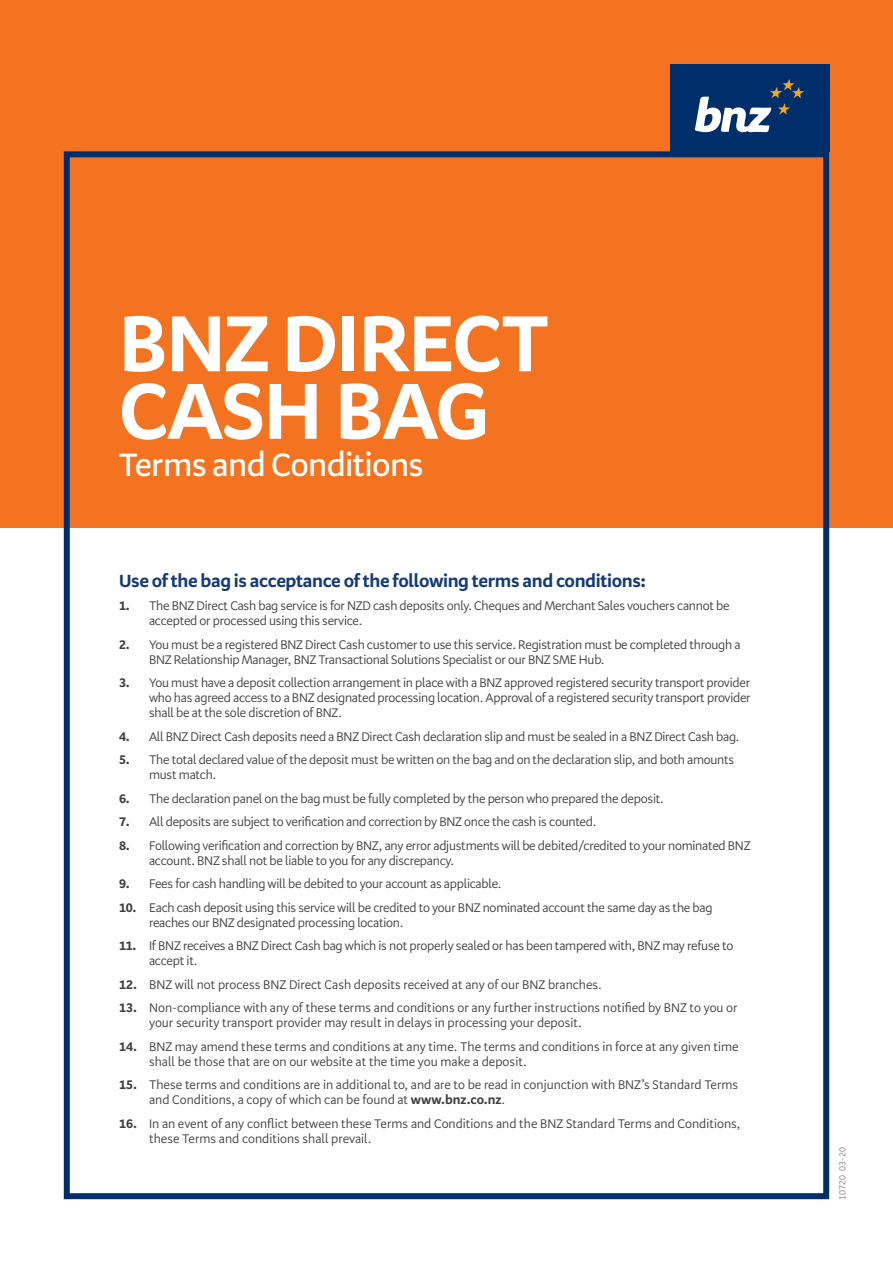
<style>
.page{position:relative;width:893px;height:1263px;background:#fff}
.page>*{position:absolute;margin:0;border:0;box-sizing:border-box;transform-origin:0 0}
.t1{font:700 81px/67.5px "Serrano Pro";letter-spacing:-.02em;color:#fff}
.t2{font:600 33px "Serrano Pro";letter-spacing:-.02em;color:#fff}
.t3{font:700 18px "Serrano Pro";letter-spacing:-.02em;color:#153b74}
.t4{font:12.75px/15px "Serrano Pro";letter-spacing:-.02em;color:#3e3e3f}
.t5{font:12.75px/15px "Serrano Pro";color:#3e3e3f}
.t6{font:9px "Serrano Pro";color:#808285}
.s1{font-weight:700}
</style>
<div class="page">
<div style="left:0;top:0;width:893px;height:527px;background:#f47321"></div>
<div style="left:670px;top:64px;width:159px;height:87px;background:#002e6b"></div>
<svg style="left:695px;top:79px;width:109px;height:53px"></svg>
<div style="left:64px;top:151px;width:765px;height:1048px;border:6px solid #002e6b"></div>
<p class="t1" style="left:119px;top:312px;width:433px">BNZ DIRECT<br>CASH BAG</p>
<p class="t2" style="left:119px;top:446px;width:307px">Terms and Conditions</p>
<p class="t3" style="left:119px;top:570px;width:529px">Use of the bag is acceptance of the following terms and conditions:</p>
<p class="t4" style="left:149px;top:599px;width:582px;text-indent:-30px"><span class="s1">1.</span> The BNZ Direct Cash bag service is for NZD cash deposits only. Cheques and Merchant Sales vouchers cannot be accepted or processed using this service.</p>
<p class="t4" style="left:149px;top:637px;width:593px;text-indent:-30px"><span class="s1">2.</span> You must be a registered BNZ Direct Cash customer to use this service. Registration must be completed through a<br>BNZ Relationship Manager, BNZ Transactional Solutions Specialist or our BNZ SME Hub.</p>
<p class="t4" style="left:149px;top:676px;width:603px;text-align:justify;text-indent:-30px"><span class="s1">3.</span> You must have a deposit collection arrangement in place with a BNZ approved registered security transport provider who has agreed access to a BNZ designated processing location. Approval of a registered security transport provider shall be at the sole discretion of BNZ.</p>
<p class="t4" style="left:119px;top:729px;width:622px"><span class="s1">4.</span> All BNZ Direct Cash deposits need a BNZ Direct Cash declaration slip and must be sealed in a BNZ Direct Cash bag.</p>
<p class="t4" style="left:149px;top:753px;width:587px;text-indent:-30px"><span class="s1">5.</span> The total declared value of the deposit must be written on the bag and on the declaration slip, and both amounts must match.</p>
<p class="t4" style="left:119px;top:791px;width:546px"><span class="s1">6.</span> The declaration panel on the bag must be fully completed by the person who prepared the deposit.</p>
<p class="t4" style="left:119px;top:815px;width:479px"><span class="s1">7.</span> All deposits are subject to verification and correction by BNZ once the cash is counted.</p>
<p class="t4" style="left:149px;top:838px;width:603px;text-indent:-30px"><span class="s1">8.</span> Following verification and correction by BNZ, any error adjustments will be debited/credited to your nominated BNZ account. BNZ shall not be liable to you for any discrepancy.</p>
<p class="t4" style="left:119px;top:877px;width:384px"><span class="s1">9.</span> Fees for cash handling will be debited to your account as applicable.</p>
<p class="t4" style="left:149px;top:900px;width:565px;text-indent:-30px"><span class="s1">10.</span> Each cash deposit using this service will be credited to your BNZ nominated account the same day as the bag reaches our BNZ designated processing location.</p>
<p class="t4" style="left:149px;top:939px;width:586px;text-indent:-30px"><span class="s1">11.</span> If BNZ receives a BNZ Direct Cash bag which is not properly sealed or has been tampered with, BNZ may refuse to accept it.</p>
<p class="t5" style="left:119px;top:977px;width:484px"><span class="s1">12.</span> BNZ will not process BNZ Direct Cash deposits received at any of our BNZ branches.</p>
<p class="t5" style="left:149px;top:1001px;width:590px;text-indent:-30px"><span class="s1">13.</span> Non-compliance with any of these terms and conditions or any further instructions notified by BNZ to you or your security transport provider may result in delays in processing your deposit.</p>
<p class="t5" style="left:149px;top:1039px;width:591px;text-indent:-30px"><span class="s1">14.</span> BNZ may amend these terms and conditions at any time. The terms and conditions in force at any given time shall be those that are on our website at the time you make a deposit.</p>
<p class="t5" style="left:149px;top:1078px;width:591px;text-indent:-30px"><span class="s1">15.</span> These terms and conditions are in additional to, and are to be read in conjunction with BNZ’s Standard Terms and Conditions, a copy of which can be found at <span class="s1">www.bnz.co.nz</span>.</p>
<p class="t5" style="left:149px;top:1116px;width:593px;text-indent:-30px"><span class="s1">16.</span> In an event of any conflict between these Terms and Conditions and the BNZ Standard Terms and Conditions, these Terms and conditions shall prevail.</p>
<p class="t6" style="left:837px;top:1200px;width:54px;rotate:-90deg">10720 03-20</p>
</div>
